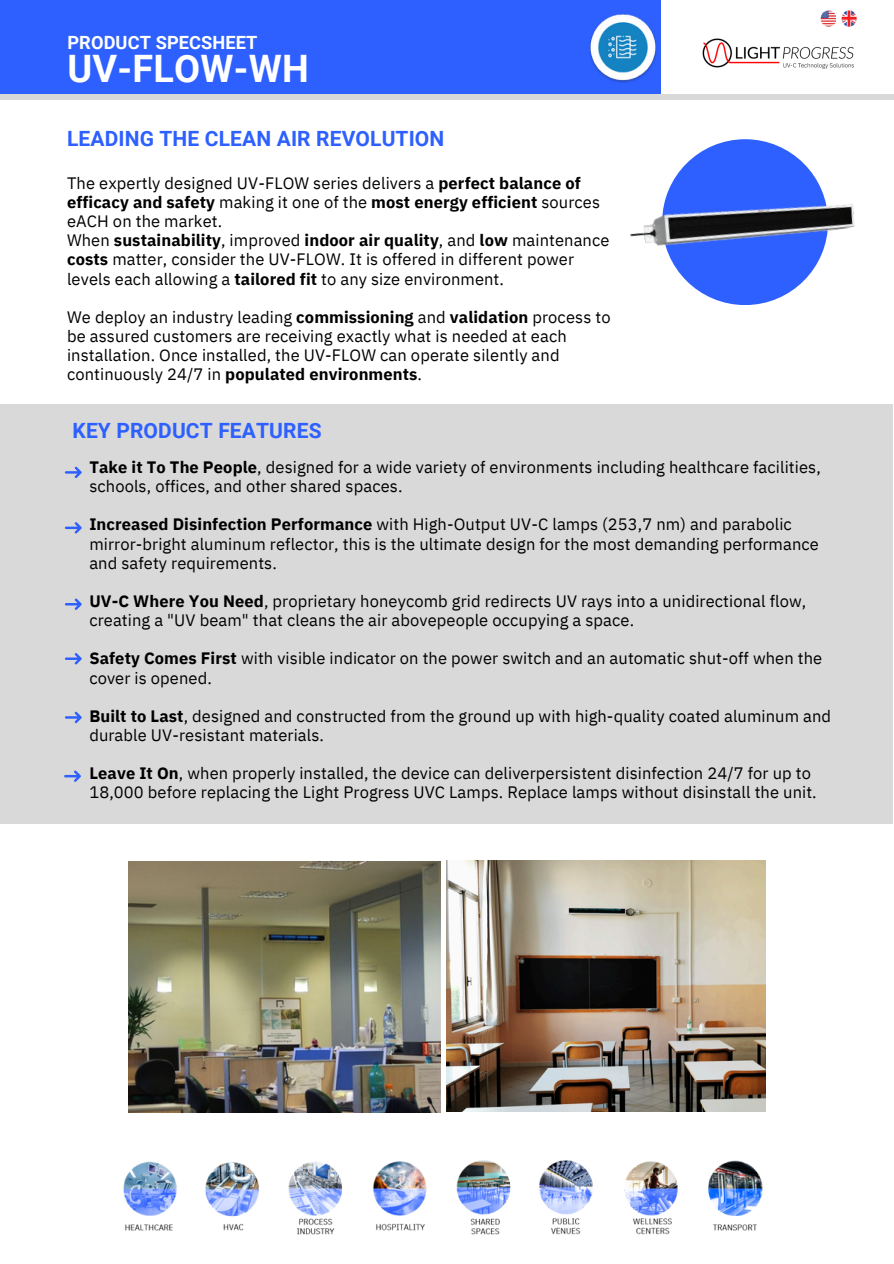
<style>
.page{position:relative;width:894px;height:1264px;background:#fff}
.page>*{position:absolute;margin:0;border:0;box-sizing:border-box;transform-origin:0 0}
.t1{font:700 37.8px "Roboto";letter-spacing:.005em;color:#fff}
.t2{font:700 21px "Roboto";letter-spacing:.005em;color:#2d60ff}
.t3{font:700 18.15px "Roboto";letter-spacing:.005em;color:#fff}
.t4{font:16.5px/19.2px "IBM Plex Sans";letter-spacing:.005em;color:#000}
.s1{font-weight:700}
</style>
<div class="page">
<div style="left:0;top:0;width:660px;height:96px;background:#2d60ff"></div>
<div style="left:0;top:94px;width:893px;height:6px;background:#d9d9d9"></div>
<img style="left:820px;top:11px;width:14px;height:15px">
<img style="left:841px;top:11px;width:15px;height:15px">
<div style="left:0;top:404px;width:892px;height:419px;background:#d9d9d9"></div>
<svg style="left:65px;top:522px;width:17px;height:11px"></svg>
<svg style="left:65px;top:598px;width:17px;height:12px"></svg>
<svg style="left:65px;top:653px;width:17px;height:11px"></svg>
<svg style="left:65px;top:712px;width:17px;height:11px"></svg>
<svg style="left:64px;top:770px;width:17px;height:11px"></svg>
<img style="left:702px;top:38px;width:152px;height:31px">
<img style="left:589px;top:14px;width:68px;height:69px">
<svg style="left:65px;top:467px;width:17px;height:11px"></svg>
<img style="left:446px;top:860px;width:319px;height:251px">
<img style="left:630px;top:139px;width:225px;height:166px">
<img style="left:123px;top:1160px;width:640px;height:75px">
<img style="left:128px;top:861px;width:312px;height:251px">
<p class="t3" style="left:67px;top:32px;width:191px">PRODUCT SPECSHEET</p>
<p class="t1" style="left:67px;top:47px;width:243px">UV-FLOW-WH</p>
<p class="t2" style="left:67px;top:126px;width:379px">LEADING THE CLEAN AIR REVOLUTION</p>
<p class="t4" style="left:67px;top:173px;width:534px">The expertly designed UV-FLOW series delivers a <span class="s1">perfect balance of efficacy and safety</span> making it one of the <span class="s1">most energy efficient</span> sources eACH on the market.</p>
<p class="t4" style="left:67px;top:230px;width:544px">When <span class="s1">sustainability</span>, improved <span class="s1">indoor air quality</span>, and <span class="s1">low</span> maintenance <span class="s1">costs</span> matter, consider the UV-FLOW. It is offered in different power levels each allowing a <span class="s1">tailored fit</span> to any size environment.</p>
<p class="t4" style="left:67px;top:307px;width:545px">We deploy an industry leading <span class="s1">commissioning</span> and <span class="s1">validation</span> process to be assured customers are receiving exactly what is needed at each installation. Once installed, the UV-FLOW can operate silently and continuously 24/7 in <span class="s1">populated environments</span>.</p>
<p class="t2" style="left:72px;top:418px;width:250px">KEY PRODUCT FEATURES</p>
<p class="t4" style="left:89px;top:457px;width:732px"><span class="s1">Take it To The People</span>, designed for a wide variety of environments including healthcare facilities, schools, offices, and other shared spaces.</p>
<p class="t4" style="left:89px;top:514px;width:731px"><span class="s1">Increased Disinfection Performance</span> with High-Output UV-C lamps (253,7 nm) and parabolic mirror-bright aluminum reflector, this is the ultimate design for the most demanding performance and safety requirements.</p>
<p class="t4" style="left:89px;top:591px;width:718px"><span class="s1">UV-C Where You Need</span>, proprietary honeycomb grid redirects UV rays into a unidirectional flow, creating a "UV beam" that cleans the air abovepeople occupying a space.</p>
<h1 class="t4" style="left:89px;top:648px;width:734px"><span class="s1">Safety Comes First</span> with visible indicator on the power switch and an automatic shut-off when the cover is opened.</h1>
<p class="t4" style="left:89px;top:706px;width:743px"><span class="s1">Built to Last</span>, designed and constructed from the ground up with high-quality coated aluminum and durable UV-resistant materials.</p>
<p class="t4" style="left:89px;top:763px;width:728px"><span class="s1">Leave It On</span>, when properly installed, the device can deliverpersistent disinfection 24/7 for up to<br>18,000 before replacing the Light Progress UVC Lamps. Replace lamps without disinstall the unit.</p>
</div>
